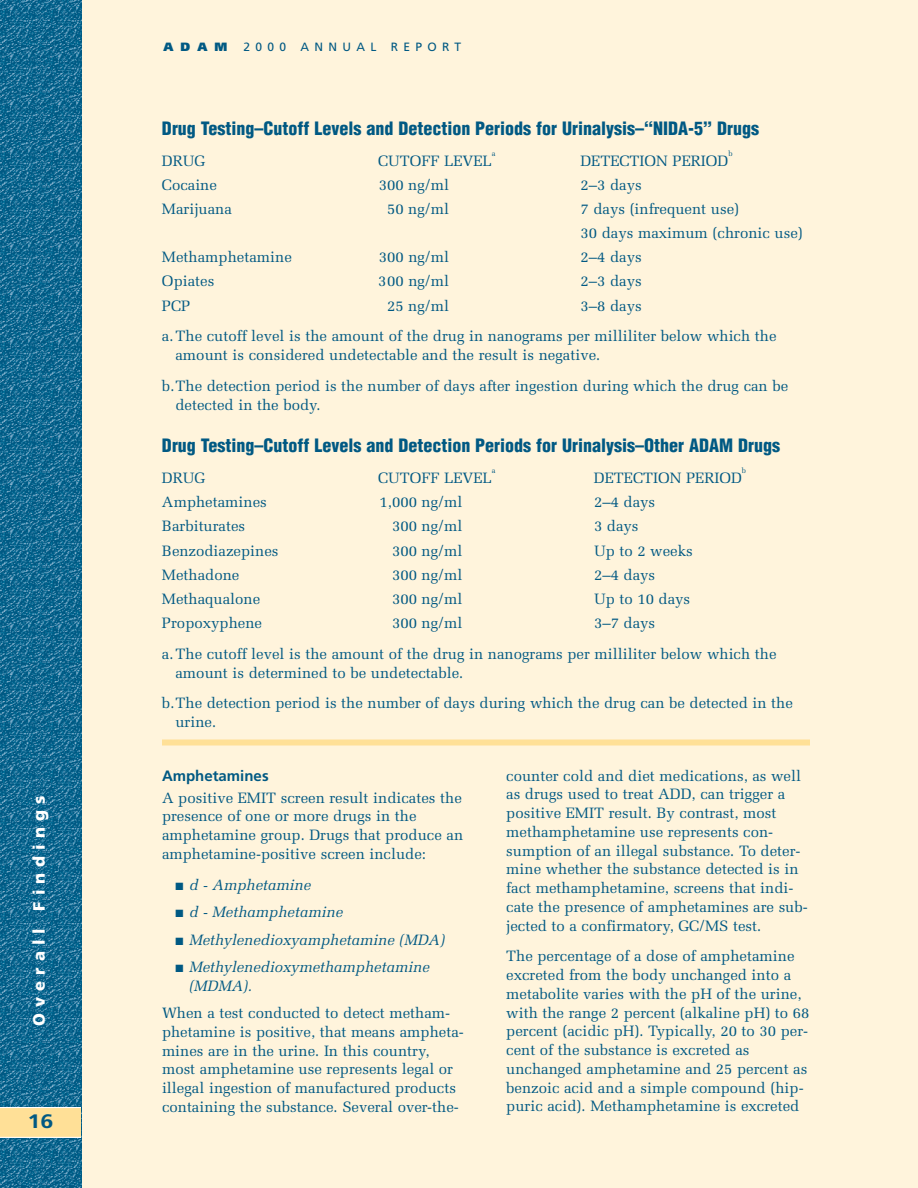
<style>
.page{position:relative;width:918px;height:1188px;background:#fff4dc}
.page>*{position:absolute;margin:0;border:0;box-sizing:border-box;transform-origin:0 0}
.t1{font:700 19.5px "Frutiger";color:#005983;scale:1.2 1}
.t2{font:900 condensed 18px "Helvetica";color:#005983}
.t3{font:900 16.5px "Frutiger";letter-spacing:.365em;color:#fff}
.t4{font:15px/18.8px "Melior";color:#005983}
.t5{font:italic 15px/18.8px "Melior";color:#005983}
.t6{font:700 15px "Frutiger";color:#005983}
.t7{font:12px "Frutiger";letter-spacing:.445em;color:#005983}
.t8{font:900 12px "Frutiger";color:#005983}
.t9{font:7.5px "Melior";color:#005983}
</style>
<div class="page">
<img style="left:0;top:0;width:81px;height:1188px">
<div style="left:0;top:1107px;width:81px;height:30px;background:#ffe097"></div>
<hr style="left:0;top:1107px;width:81px;height:1px;background:#fff">
<hr style="left:0;top:1137px;width:81px;height:1px;background:#fff">
<div style="left:162px;top:740px;width:648px;height:6px;background:#ffe097"></div>
<p class="t3" style="left:33px;top:1026px;width:232px;rotate:-90deg">Overall Findings</p>
<h1 class="t1" style="left:27px;top:1114px;width:23px">16</h1>
<p class="t8" style="left:163px;top:42px;width:65px">ADAM</p>
<p class="t7" style="left:243px;top:42px;width:219px">2000 ANNUAL REPORT</p>
<p class="t2" style="left:162px;top:121px;width:599px">Drug Testing–Cutoff Levels and Detection Periods for Urinalysis–“NIDA-5” Drugs</p>
<p class="t4" style="left:162px;top:153px;width:45px">DRUG</p>
<p class="t4" style="left:378px;top:153px;width:115px">CUTOFF LEVEL</p>
<p class="t9" style="left:728px;top:150px;width:6px">b</p>
<p class="t9" style="left:492px;top:150px;width:5px">a</p>
<p class="t4" style="left:580px;top:153px;width:149px">DETECTION PERIOD</p>
<p class="t4" style="left:162px;top:177px;width:56px">Cocaine</p>
<p class="t4" style="left:379px;top:177px;width:72px">300 ng/ml</p>
<p class="t4" style="left:581px;top:177px;width:63px">2–3 days</p>
<p class="t4" style="left:162px;top:201px;width:71px">Marijuana</p>
<p class="t4" style="left:387px;top:201px;width:64px">50 ng/ml</p>
<p class="t4" style="left:580px;top:198px;width:224px;line-height:24.2px">7 days (infrequent use)<br>30 days maximum (chronic use)</p>
<p class="t4" style="left:162px;top:249px;width:131px">Methamphetamine</p>
<p class="t4" style="left:379px;top:249px;width:72px">300 ng/ml</p>
<p class="t4" style="left:581px;top:249px;width:63px">2–4 days</p>
<p class="t4" style="left:162px;top:273px;width:54px">Opiates</p>
<p class="t4" style="left:378px;top:273px;width:73px">300 ng/ml</p>
<p class="t4" style="left:581px;top:273px;width:63px">2–3 days</p>
<p class="t4" style="left:162px;top:298px;width:30px">PCP</p>
<p class="t4" style="left:387px;top:298px;width:64px">25 ng/ml</p>
<p class="t4" style="left:162px;top:292px;width:616px;line-height:30.8px;text-indent:419px">3–8 days<br>a.The cutoff level is the amount of the drug in nanograms per milliliter below which the</p>
<p class="t4" style="left:162px;top:341px;width:628px;line-height:30.8px;text-indent:14px">amount is considered undetectable and the result is negative.<br>b.The detection period is the number of days after ingestion during which the drug can be</p>
<p class="t4" style="left:175px;top:397px;width:147px">detected in the body.</p>
<p class="t2" style="left:162px;top:439px;width:620px">Drug Testing–Cutoff Levels and Detection Periods for Urinalysis–Other ADAM Drugs</p>
<p class="t4" style="left:162px;top:470px;width:45px">DRUG</p>
<p class="t4" style="left:378px;top:470px;width:115px">CUTOFF LEVEL</p>
<p class="t9" style="left:742px;top:468px;width:6px">b</p>
<p class="t9" style="left:492px;top:468px;width:5px">a</p>
<p class="t4" style="left:594px;top:470px;width:149px">DETECTION PERIOD</p>
<p class="t4" style="left:162px;top:494px;width:106px">Amphetamines</p>
<p class="t4" style="left:380px;top:494px;width:84px">1,000 ng/ml</p>
<p class="t4" style="left:594px;top:494px;width:63px">2–4 days</p>
<p class="t4" style="left:162px;top:518px;width:85px">Barbiturates</p>
<p class="t4" style="left:392px;top:518px;width:72px">300 ng/ml</p>
<p class="t4" style="left:594px;top:518px;width:46px">3 days</p>
<p class="t4" style="left:162px;top:543px;width:118px">Benzodiazepines</p>
<p class="t4" style="left:392px;top:543px;width:72px">300 ng/ml</p>
<p class="t4" style="left:594px;top:543px;width:100px">Up to 2 weeks</p>
<p class="t4" style="left:162px;top:567px;width:79px">Methadone</p>
<p class="t4" style="left:392px;top:567px;width:72px">300 ng/ml</p>
<p class="t4" style="left:594px;top:567px;width:63px">2–4 days</p>
<p class="t4" style="left:162px;top:591px;width:100px">Methaqualone</p>
<p class="t4" style="left:392px;top:591px;width:72px">300 ng/ml</p>
<p class="t4" style="left:594px;top:591px;width:98px">Up to 10 days</p>
<p class="t4" style="left:162px;top:615px;width:102px">Propoxyphene</p>
<p class="t4" style="left:392px;top:615px;width:72px">300 ng/ml</p>
<p class="t4" style="left:162px;top:609px;width:616px;line-height:30.8px;text-indent:432px">3–7 days<br>a.The cutoff level is the amount of the drug in nanograms per milliliter below which the</p>
<p class="t4" style="left:162px;top:658px;width:632px;line-height:30.8px;text-indent:14px">amount is determined to be undetectable.<br>b.The detection period is the number of days during which the drug can be detected in the</p>
<p class="t4" style="left:175px;top:714px;width:42px">urine.</p>
<p class="t6" style="left:162px;top:769px;width:108px">Amphetamines</p>
<p class="t4" style="left:162px;top:790px;width:303px">A positive EMIT screen result indicates the presence of one or more drugs in the amphetamine group. Drugs that produce an amphetamine-positive screen include:</p>
<p class="t5" style="left:176px;top:877px;width:137px">■ d - Amphetamine</p>
<p class="t5" style="left:176px;top:904px;width:169px">■ d - Methamphetamine</p>
<p class="t5" style="left:176px;top:931px;width:271px">■ Methylenedioxyamphetamine (MDA)</p>
<p class="t5" style="left:189px;top:959px;width:242px;text-indent:-14px">■ Methylenedioxymethamphetamine (MDMA).</p>
<p class="t4" style="left:162px;top:1005px;width:303px">When a test conducted to detect metham&shy;phetamine is positive, that means ampheta&shy;mines are in the urine. In this country, most amphetamine use represents legal or illegal ingestion of manufactured products containing the substance. Several over-the-</p>
<p class="t4" style="left:506px;top:768px;width:303px">counter cold and diet medications, as well as drugs used to treat ADD, can trigger a positive EMIT result. By contrast, most methamphetamine use represents con&shy;sumption of an illegal substance. To deter&shy;mine whether the substance detected is in fact methamphetamine, screens that indi&shy;cate the presence of amphetamines are sub&shy;jected to a confirmatory, GC/MS test.</p>
<p class="t4" style="left:506px;top:948px;width:305px">The percentage of a dose of amphetamine excreted from the body unchanged into a metabolite varies with the pH of the urine, with the range 2 percent (alkaline pH) to 68 percent (acidic pH). Typically, 20 to 30 per&shy;cent of the substance is excreted as unchanged amphetamine and 25 percent as benzoic acid and a simple compound (hip&shy;puric acid). Methamphetamine is excreted</p>
</div>
